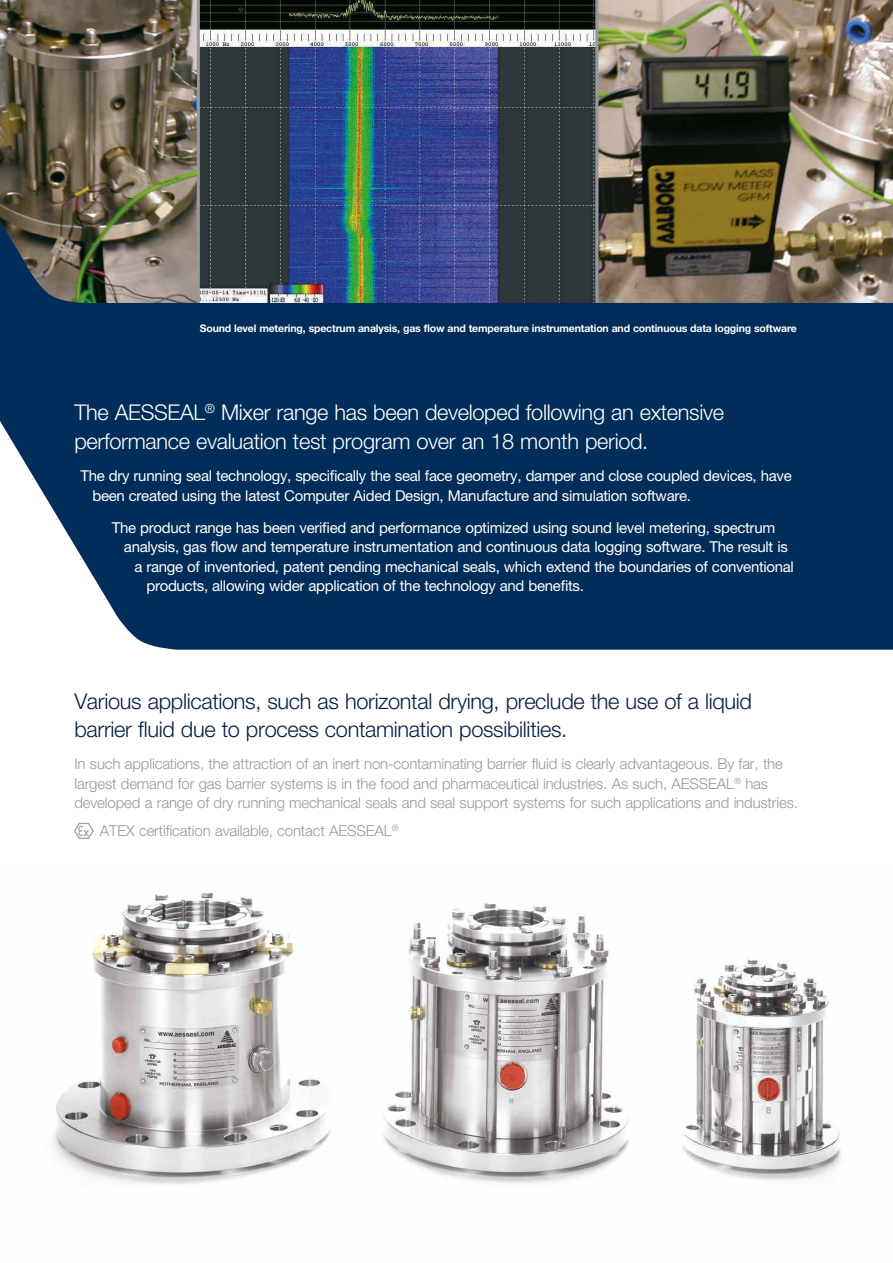
<style>
.page{position:relative;width:893px;height:1263px;background:#fff}
.page>*{position:absolute;margin:0;border:0;box-sizing:border-box;transform-origin:0 0}
.t1{font:300 21.75px/28.5px "Helvetica Neue LTW1 G";letter-spacing:-.015em;color:#062047}
.t2{font:300 21.75px/28.5px "Helvetica Neue LTW1 G";letter-spacing:-.015em;color:#fff}
.t3{font:15px/19.5px "Helvetica Neue LTW1 G";letter-spacing:-.02em;color:#fff}
.t4{font:300 15px/19.5px "Helvetica Neue LTW1 G";letter-spacing:-.01em;color:#96999b}
.t5{font:700 10.5px "Helvetica Neue LTW1 G";letter-spacing:-.015em;color:#fff}
</style>
<div class="page">
<img style="left:54px;top:892px;width:787px;height:292px">
<img style="left:0;top:0;width:893px;height:650px">
<svg style="left:74px;top:823px;width:20px;height:16px"></svg>
<p class="t5" style="left:200px;top:321px;width:599px">Sound level metering, spectrum analysis, gas flow and temperature instrumentation and continuous data logging software</p>
<h1 class="t2" style="left:74px;top:398px;width:651px">The AESSEAL<sup>®</sup> Mixer range has been developed following an extensive performance evaluation test program over an 18 month period.</h1>
<p class="t3" style="left:92px;top:466px;width:701px;text-indent:-12px">The dry running seal technology, specifically the seal face geometry, damper and close coupled devices, have been created using the latest Computer Aided Design, Manufacture and simulation software.</p>
<p class="t3" style="left:112px;top:518px;width:665px">The product range has been verified and performance optimized using sound level metering, spectrum</p>
<p class="t3" style="left:124px;top:537px;width:665px">analysis, gas flow and temperature instrumentation and continuous data logging software. The result is</p>
<p class="t3" style="left:134px;top:557px;width:661px">a range of inventoried, patent pending mechanical seals, which extend the boundaries of conventional</p>
<p class="t3" style="left:146px;top:576px;width:439px">products, allowing wider application of the technology and benefits.</p>
<h1 class="t1" style="left:74px;top:687px;width:679px">Various applications, such as horizontal drying, preclude the use of a liquid barrier fluid due to process contamination possibilities.</h1>
<p class="t4" style="left:74px;top:754px;width:725px">In such applications, the attraction of an inert non-contaminating barrier fluid is clearly advantageous. By far, the largest demand for gas barrier systems is in the food and pharmaceutical industries. As such, AESSEAL<sup>®</sup> has developed a range of dry running mechanical seals and seal support systems for such applications and industries.</p>
<p class="t4" style="left:100px;top:821px;width:300px">ATEX certification available, contact AESSEAL<sup>®</sup></p>
</div>
